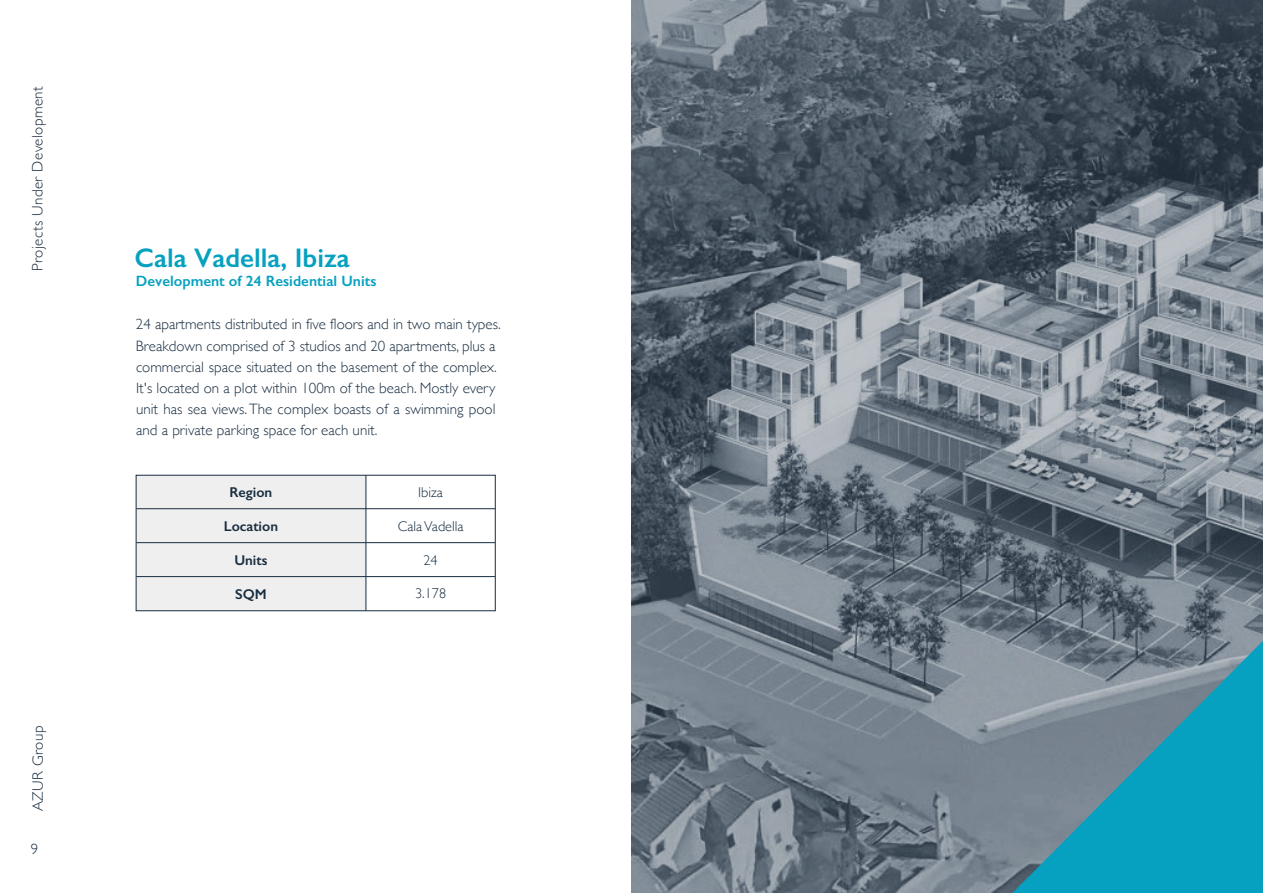
<style>
.page{position:relative;width:1263px;height:893px;background:#fff}
.page>*{position:absolute;margin:0;border:0;box-sizing:border-box;transform-origin:0 0}
.t1{font:600 27px "Gill Sans";color:#06a1c0}
.t2{font:300 15px/21px "Gill Sans";color:#182d40;text-align:justify}
.t3{font:300 15px "Gill Sans";letter-spacing:.03em;color:#192c3f}
.t4{font:600 15px "Gill Sans";color:#06a1c0}
.t5{font:300 14.25px "Gill Sans";color:#182d40}
.t6{font:600 14.25px "Gill Sans";color:#182d40}
</style>
<div class="page">
<div style="left:137px;top:476px;width:229px;height:135px;background:#efefef"></div>
<div style="left:136px;top:475px;width:359px;height:136px;border:1px solid #182d40"></div>
<hr style="left:136px;top:508px;width:359px;height:1px;background:#182d40">
<hr style="left:136px;top:542px;width:359px;height:1px;background:#182d40">
<hr style="left:136px;top:576px;width:359px;height:1px;background:#182d40">
<hr style="left:366px;top:475px;width:1px;height:136px;background:#182d40">
<svg style="left:631px;top:0;width:632px;height:893px;background:#65707b"></svg>
<svg style="left:1012px;top:641px;width:251px;height:252px;background:#4294a9"></svg>
<p class="t3" style="left:26px;top:271px;width:186px;rotate:-90deg">Projects Under Development</p>
<p class="t3" style="left:26px;top:811px;width:87px;rotate:-90deg">AZUR Group</p>
<p class="t3" style="left:31px;top:837px;width:9px">9</p>
<h1 class="t1" style="left:134px;top:242px;width:217px">Cala Vadella, Ibiza</h1>
<p class="t4" style="left:136px;top:272px;width:242px">Development of 24 Residential Units</p>
<p class="t2" style="left:136px;top:313px;width:366px">24 apartments distributed in five floors and in two main types.</p>
<p class="t2" style="left:136px;top:355px;width:362px">commercial space situated on the basement of the complex.<br>It's located on a plot within 100m of the beach. Mostly every unit has sea views.The complex boasts of a swimming pool and a private parking space for each unit.</p>
<p class="t2" style="left:136px;top:334px;width:361px">Breakdown comprised of 3 studios and 20 apartments, plus a</p>
<p class="t6" style="left:230px;top:484px;width:44px">Region</p>
<p class="t6" style="left:224px;top:517px;width:56px">Location</p>
<p class="t6" style="left:234px;top:551px;width:35px">Units</p>
<p class="t6" style="left:235px;top:585px;width:33px">SQM</p>
<p class="t5" style="left:418px;top:481px;width:26px">Ibiza</p>
<p class="t5" style="left:398px;top:515px;width:67px">CalaVadella</p>
<p class="t5" style="left:423px;top:549px;width:16px">24</p>
<p class="t5" style="left:415px;top:583px;width:33px">3.178</p>
</div>
